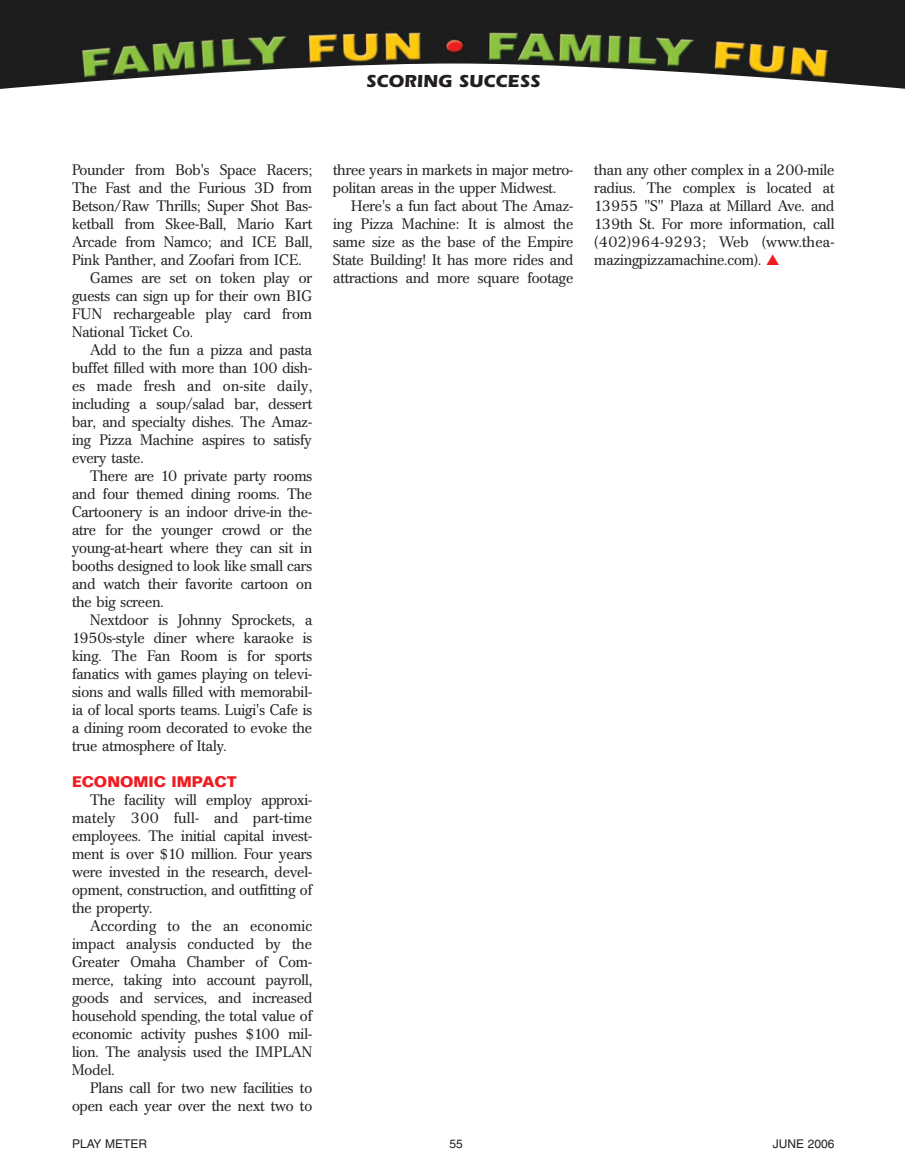
<style>
.page{position:relative;width:905px;height:1175px;background:#fff}
.page>*{position:absolute;margin:0;border:0;box-sizing:border-box;transform-origin:0 0}
.t1{font:700 18px "Itc Eras";color:#231f20}
.t2{font:15px/18px "Cremona";color:#231f20;text-align:justify}
.t3{font:15px "Cremona";letter-spacing:.02em;color:#231f20}
.t4{font:700 15px "Folio";color:#ee1d23}
.t5{font:12px "Helvetica";color:#231f20}
.s1{color:#ee1d23}
</style>
<div class="page">
<img style="left:0;top:0;width:904px;height:89px">
<p class="t1" style="left:366px;top:75px;width:175px">SCORING SUCCESS</p>
<p class="t2" style="left:72px;top:162px;width:241px">Pounder from Bob's Space Racers;</p>
<p class="t2" style="left:72px;top:180px;width:241px">The Fast and the Furious 3D from</p>
<p class="t2" style="left:72px;top:198px;width:242px">Betson/Raw Thrills; Super Shot Bas-</p>
<p class="t2" style="left:72px;top:216px;width:242px">ketball from Skee-Ball, Mario Kart</p>
<p class="t2" style="left:72px;top:234px;width:241px">Arcade from Namco; and ICE Ball,</p>
<p class="t2" style="left:72px;top:252px;width:231px">Pink Panther, and Zoofari from ICE.</p>
<p class="t2" style="left:90px;top:270px;width:223px">Games are set on token play or</p>
<p class="t2" style="left:72px;top:288px;width:241px">guests can sign up for their own BIG</p>
<p class="t2" style="left:72px;top:306px;width:241px">FUN rechargeable play card from</p>
<p class="t2" style="left:72px;top:324px;width:122px">National Ticket Co.</p>
<p class="t2" style="left:90px;top:342px;width:223px">Add to the fun a pizza and pasta</p>
<p class="t2" style="left:72px;top:360px;width:241px">buffet filled with more than 100 dish-</p>
<p class="t3" style="left:72px;top:380px;width:241px">es made fresh and on-site daily,</p>
<p class="t2" style="left:72px;top:396px;width:241px">including a soup/salad bar, dessert</p>
<p class="t2" style="left:72px;top:414px;width:241px">bar, and specialty dishes. The Amaz-</p>
<p class="t2" style="left:72px;top:432px;width:241px">ing Pizza Machine aspires to satisfy</p>
<p class="t2" style="left:72px;top:450px;width:73px">every taste.</p>
<p class="t2" style="left:90px;top:468px;width:223px">There are 10 private party rooms</p>
<p class="t2" style="left:72px;top:486px;width:241px">and four themed dining rooms. The</p>
<p class="t2" style="left:72px;top:504px;width:242px">Cartoonery is an indoor drive-in the-</p>
<p class="t2" style="left:72px;top:522px;width:241px">atre for the younger crowd or the</p>
<p class="t2" style="left:72px;top:540px;width:241px">young-at-heart where they can sit in</p>
<p class="t2" style="left:72px;top:558px;width:241px">booths designed to look like small cars</p>
<p class="t2" style="left:72px;top:576px;width:241px">and watch their favorite cartoon on</p>
<p class="t2" style="left:72px;top:594px;width:93px">the big screen.</p>
<p class="t2" style="left:90px;top:612px;width:224px">Nextdoor is Johnny Sprockets, a</p>
<p class="t2" style="left:72px;top:630px;width:241px">1950s-style diner where karaoke is</p>
<p class="t2" style="left:72px;top:648px;width:242px">king. The Fan Room is for sports</p>
<p class="t2" style="left:72px;top:666px;width:241px">fanatics with games playing on televi-</p>
<p class="t2" style="left:72px;top:684px;width:241px">sions and walls filled with memorabil-</p>
<p class="t2" style="left:72px;top:702px;width:241px">ia of local sports teams. Luigi's Cafe is</p>
<p class="t2" style="left:72px;top:720px;width:241px">a dining room decorated to evoke the</p>
<p class="t2" style="left:72px;top:738px;width:156px">true atmosphere of Italy.</p>
<p class="t4" style="left:72px;top:776px;width:166px">ECONOMIC IMPACT</p>
<p class="t2" style="left:72px;top:792px;width:241px;text-indent:18px">The facility will employ approxi&shy;mately 300 full- and part-time employees. The initial capital invest&shy;ment is over $10 million. Four years were invested in the research, devel&shy;opment, construction, and outfitting of the property.</p>
<p class="t2" style="left:72px;top:918px;width:242px;text-indent:18px">According to the an economic impact analysis conducted by the Greater Omaha Chamber of Com&shy;merce, taking into account payroll, goods and services, and increased household spending, the total value of economic activity pushes $100 mil&shy;lion. The analysis used the IMPLAN Model.</p>
<p class="t2" style="left:72px;top:1080px;width:241px;text-align:right">Plans call for two new facilities to open each year over the next two to</p>
<p class="t2" style="left:333px;top:162px;width:241px">three years in markets in major metro&shy;politan areas in the upper Midwest.</p>
<p class="t2" style="left:333px;top:198px;width:242px;text-indent:18px">Here's a fun fact about The Amaz&shy;ing Pizza Machine: It is almost the same size as the base of the Empire State Building! It has more rides and attractions and more square footage</p>
<p class="t2" style="left:594px;top:162px;width:242px">than any other complex in a 200-mile radius. The complex is located at 13955 "S" Plaza at Millard Ave. and 139th St. For more information, call (402)964-9293; Web (www.thea&shy;mazingpizzamachine.com). <span class="s1">▲</span></p>
<p class="t5" style="left:72px;top:1138px;width:77px">PLAY METER</p>
<p class="t5" style="left:449px;top:1138px;width:15px">55</p>
<p class="t5" style="left:772px;top:1138px;width:63px">JUNE 2006</p>
</div>
